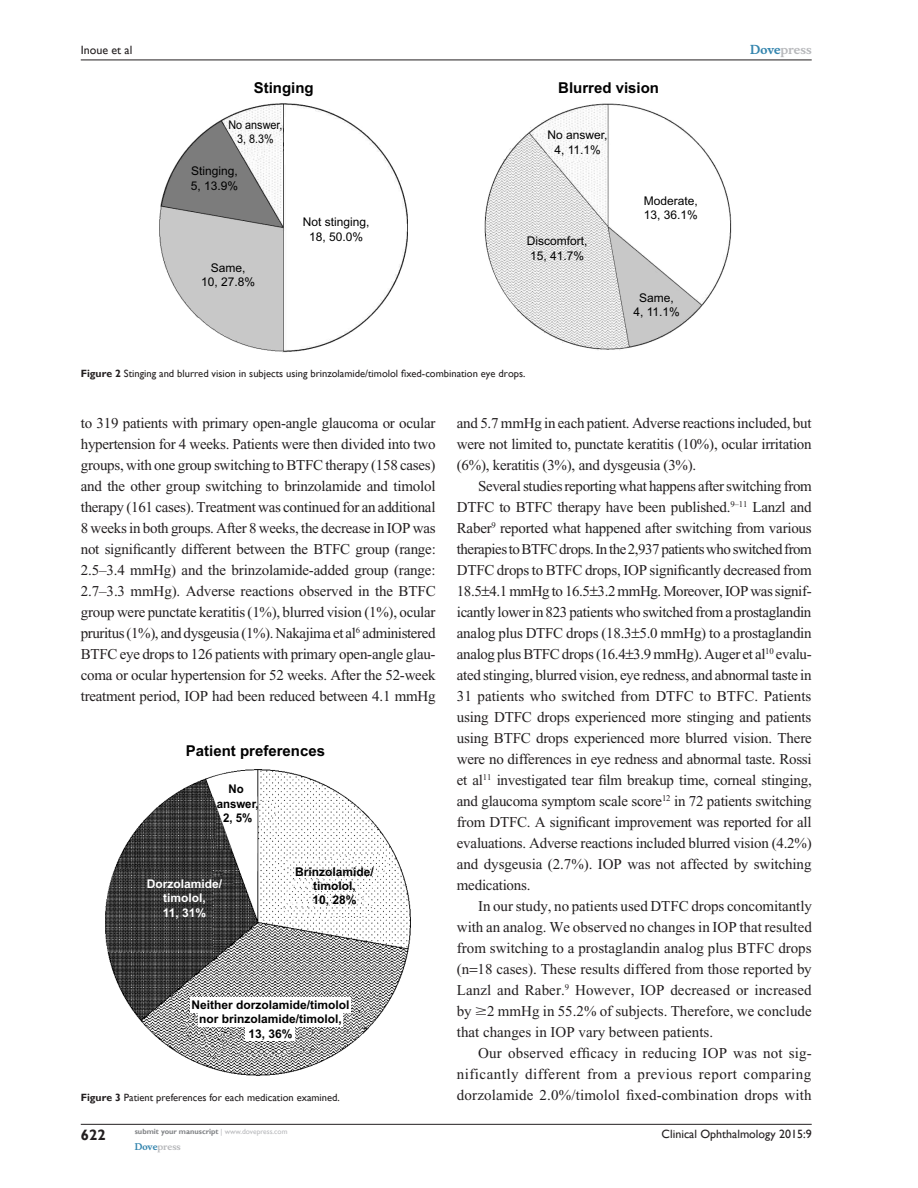
<style>
.page{position:relative;width:918px;height:1188px;background:#fff}
.page>*{position:absolute;margin:0;border:0;box-sizing:border-box;transform-origin:0 0}
.Tx{font:15px/21px "Times New Roman";color:#231f20;text-align:justify}
.TxF{font:15px/21px "Times New Roman";letter-spacing:-.015em;color:#231f20;text-align:justify}
.t1{font:700 15px "Arial";color:#000}
.t2{font:700 15px "Gill Sans";color:#231f20}
.t3{font:12px/14.4px "Arial";color:#000;text-align:center}
.t4{font:700 12px/14.4px "Arial";color:#000;text-align:center}
.t5{font:12px "Gill Sans";color:#231f20}
.t6{font:700 12px/14.4px "Arial";color:#fff;text-align:center}
.t7{font:12px/14.4px "Arial";color:#000;text-align:center;scale:.9 1}
.t8{font:700 12px/14.4px "Arial";color:#000;text-align:center;scale:.95 1}
.t9{font:700 12px "Musee";color:#b8b9bc}
.FigC{font:10.5px "Gill Sans";color:#231f20}
.t10{font:700 9px "Musee";color:#b8b9bc}
.t11{font:700 7.5px "Gill Sans";color:#808285}
.s1{font-weight:700}
.s2{color:#3485ae}
.s3{font-family:"Mathematical Pi One"}
.s4{font-weight:400;color:#b8b9bc}
</style>
<div class="page">
<hr style="left:81px;top:1124px;width:731px;height:1px;background:#231f20">
<hr style="left:81px;top:60px;width:731px;height:1px;background:#231f20">
<img style="left:485px;top:103px;width:247px;height:247px">
<img style="left:160px;top:103px;width:248px;height:250px">
<img style="left:106px;top:770px;width:305px;height:305px">
<div style="left:190px;top:997px;width:161px;height:15px;background:#fff"></div>
<div style="left:198px;top:1012px;width:145px;height:14px;background:#fff"></div>
<div style="left:245px;top:1026px;width:50px;height:14px;background:#fff"></div>
<p class="t5" style="left:81px;top:43px;width:53px">Inoue et al</p>
<p class="t1" style="left:254px;top:78px;width:61px">Stinging</p>
<p class="t7" style="left:228px;top:118px;width:62px">No answer,<br>3, 8.3%</p>
<p class="t3" style="left:548px;top:128px;width:62px">No answer,<br>4, 11.1%</p>
<p class="t3" style="left:191px;top:164px;width:49px;text-align:left">Stinging,<br>5, 13.9%</p>
<p class="t1" style="left:558px;top:78px;width:102px">Blurred vision</p>
<p class="t3" style="left:201px;top:260px;width:56px">Same,<br>10, 27.8%</p>
<p class="t3" style="left:303px;top:215px;width:68px">Not stinging,<br>18, 50.0%</p>
<p class="t3" style="left:527px;top:234px;width:62px;text-align:left">Discomfort,<br>15, 41.7%</p>
<p class="t3" style="left:644px;top:193px;width:56px;text-align:left">Moderate,<br>13, 36.1%</p>
<p class="t3" style="left:633px;top:291px;width:48px">Same,<br>4, 11.1%</p>
<p class="FigC" style="left:81px;top:368px;width:446px"><span class="s1">Figure 2</span> Stinging and blurred vision in subjects using brinzolamide/timolol fixed-combination eye drops.</p>
<p class="t9" style="left:750px;top:43px;width:63px"><span class="s2">Dove</span>press</p>
<p class="TxF" style="left:81px;top:413px;width:357px">to 319 patients with primary open-angle glaucoma or ocular hypertension for 4 weeks. Patients were then divided into two groups, with one group switching to BTFC therapy (158 cases) and the other group switching to brinzolamide and timolol therapy (161 cases). Treatment was continued for an additional 8 weeks in both groups. After 8 weeks, the decrease in IOP was not significantly different between the BTFC group (range:<br>2.5–3.4 mmHg) and the brinzolamide-added group (range:<br>2.7–3.3 mmHg). Adverse reactions observed in the BTFC group were punctate keratitis (1%), blurred vision (1%), ocular pruritus (1%), and dysgeusia (1%). Nakajima et al<sup>6</sup> administered BTFC eye drops to 126 patients with primary open-angle glau&shy;coma or ocular hypertension for 52 weeks. After the 52-week treatment period, IOP had been reduced between 4.1 mmHg</p>
<p class="TxF" style="left:457px;top:413px;width:356px">and 5.7 mmHg in each patient. Adverse reactions included, but were not limited to, punctate keratitis (10%), ocular irritation (6%), keratitis (3%), and dysgeusia (3%).</p>
<p class="Tx" style="left:457px;top:476px;width:357px;text-indent:21px">Several studies reporting what happens after switching from DTFC to BTFC therapy have been published.<sup>9–11</sup> Lanzl and Raber<sup>9</sup> reported what happened after switching from various therapies to BTFC drops. In the 2,937 patients who switched from DTFC drops to BTFC drops, IOP significantly decreased from 18.5 4.1 mmHg to 16.5 3.2 mmHg. Moreover, IOP was signif&shy;icantly lower in 823 patients who switched from a prostaglandin analog plus DTFC drops (18.3 5.0 mmHg) to a prostaglandin analog plus BTFC drops (16.4 3.9 mmHg). Auger et al<sup>10</sup> evalu&shy;ated stinging, blurred vision, eye redness, and abnormal taste in 31 patients who switched from DTFC to BTFC. Patients using DTFC drops experienced more stinging and patients using BTFC drops experienced more blurred vision. There were no differences in eye redness and abnormal taste. Rossi et al<sup>11</sup> investigated tear film breakup time, corneal stinging, and glaucoma symptom scale score<sup>12</sup> in 72 patients switching from DTFC. A significant improvement was reported for all evaluations. Adverse reactions included blurred vision (4.2%) and dysgeusia (2.7%). IOP was not affected by switching medications.</p>
<p class="Tx" style="left:457px;top:896px;width:357px;text-indent:21px">In our study, no patients used DTFC drops concomitantly with an analog. We observed no changes in IOP that resulted from switching to a prostaglandin analog plus BTFC drops (n 18 cases). These results differed from those reported by Lanzl and Raber.<sup>9</sup> However, IOP decreased or increased by <span class="s3">$</span>2 mmHg in 55.2% of subjects. Therefore, we conclude that changes in IOP vary between patients.</p>
<p class="Tx" style="left:457px;top:1043px;width:356px;text-indent:21px">Our observed efficacy in reducing IOP was not sig&shy;nificantly different from a previous report comparing dorzolamide 2.0%/timolol fixed-combination drops with</p>
<p class="t1" style="left:186px;top:741px;width:141px">Patient preferences</p>
<p class="t8" style="left:217px;top:782px;width:46px">No answer,<br>2, 5%</p>
<p class="t4" style="left:295px;top:865px;width:80px">Brinzolamide/ timolol,<br>10, 28%</p>
<p class="t6" style="left:147px;top:877px;width:77px">Dorzolamide/ timolol,<br>11, 31%</p>
<p class="t4" style="left:192px;top:998px;width:160px">Neither dorzolamide/timolol nor brinzolamide/timolol,<br>13, 36%</p>
<p class="FigC" style="left:81px;top:1091px;width:261px"><span class="s1">Figure 3</span> Patient preferences for each medication examined.</p>
<p class="t2" style="left:81px;top:1126px;width:26px">622</p>
<p class="t11" style="left:135px;top:1127px;width:154px">submit your manuscript <span class="s4">| www.dovepress.com</span></p>
<p class="t10" style="left:135px;top:1141px;width:48px"><span class="s2">Dove</span>press</p>
<p class="t5" style="left:662px;top:1127px;width:152px">Clinical Ophthalmology 2015:9</p>
</div>
